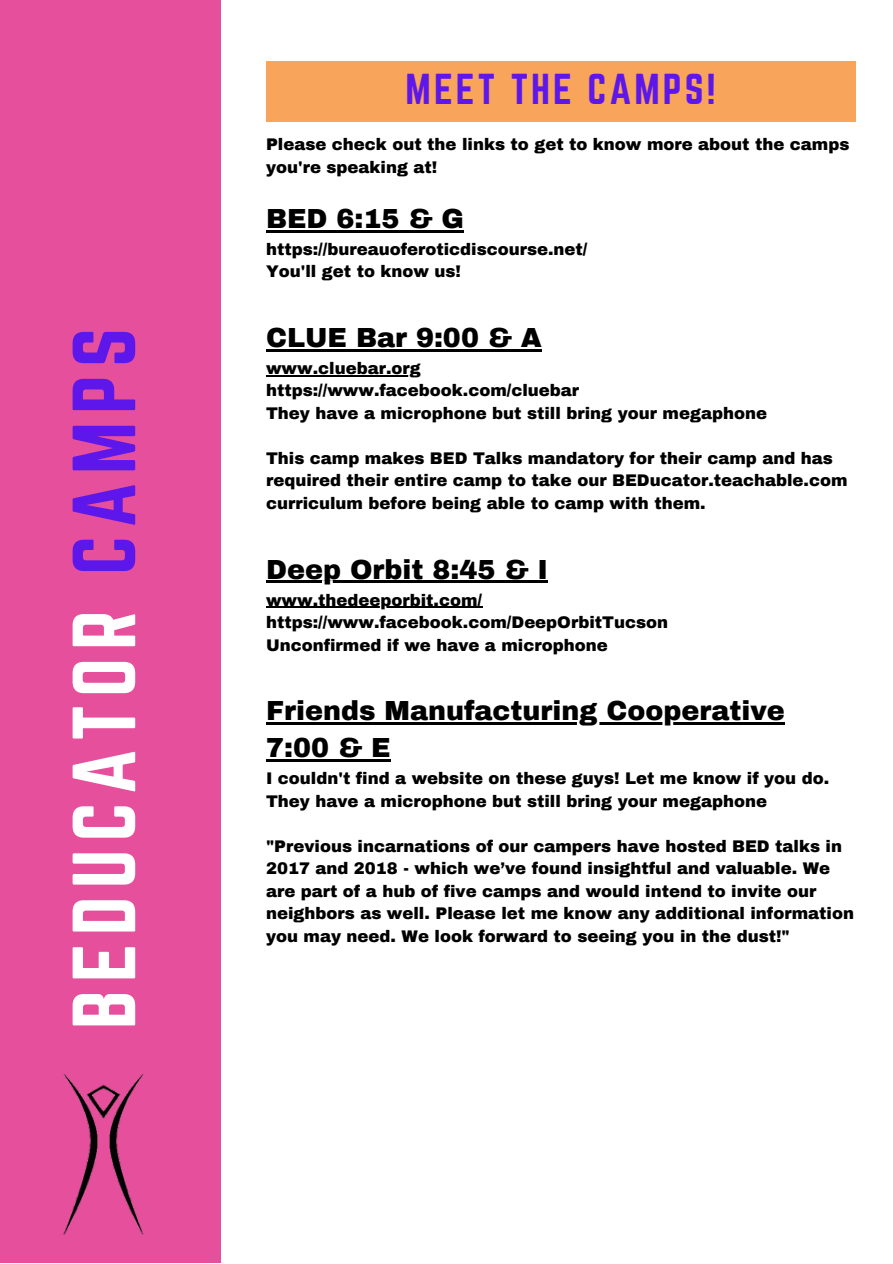
<style>
.page{position:relative;width:893px;height:1264px;background:#fff}
.page>*{position:absolute;margin:0;border:0;box-sizing:border-box;transform-origin:0 0}
.t1{font:78.15px "Norwester";letter-spacing:.1em;color:#fff}
.t2{font:37.8px "Norwester";letter-spacing:.08em;color:#5e17eb}
.t3{font:900 27px/37px "Archivo";color:#000}
.t4{font:900 16.5px/22.5px "Archivo";color:#000}
.s1{color:#5e17eb}
</style>
<div class="page">
<div style="left:0;top:0;width:220px;height:1262px;background:#e64f9c"></div>
<div style="left:266px;top:61px;width:589px;height:61px;background:#f8a45b"></div>
<img style="left:63px;top:1074px;width:81px;height:161px">
<hr style="left:266px;top:230px;width:198px;height:2px;background:#000">
<hr style="left:266px;top:349px;width:276px;height:2px;background:#000">
<hr style="left:266px;top:375px;width:155px;height:1px;background:#000">
<hr style="left:266px;top:580px;width:282px;height:3px;background:#000">
<hr style="left:266px;top:606px;width:216px;height:1px;background:#000">
<hr style="left:266px;top:722px;width:518px;height:2px;background:#000">
<hr style="left:266px;top:759px;width:124px;height:2px;background:#000">
<h1 class="t1" style="left:57px;top:1029px;width:703px;rotate:-90deg">BEDUCATOR <span class="s1">CAMPS</span></h1>
<h2 class="t2" style="left:405px;top:66px;width:311px">MEET THE CAMPS!</h2>
<p class="t4" style="left:266px;top:133px;width:585px">Please check out the links to get to know more about the camps you're speaking at!</p>
<h3 class="t3" style="left:266px;top:200px;width:199px">BED 6:15 &amp; G</h3>
<p class="t4" style="left:266px;top:238px;width:323px">https://bureauoferoticdiscourse.net/<br>You'll get to know us!</p>
<h3 class="t3" style="left:266px;top:319px;width:277px">CLUE Bar 9:00 &amp; A</h3>
<p class="t4" style="left:266px;top:357px;width:502px">www.cluebar.org<br>https://www.facebook.com/cluebar<br>They have a microphone but still bring your megaphone</p>
<p class="t4" style="left:266px;top:447px;width:583px">This camp makes BED Talks mandatory for their camp and has required their entire camp to take our BEDucator.teachable.com curriculum before being able to camp with them.</p>
<h3 class="t3" style="left:266px;top:551px;width:283px">Deep Orbit 8:45 &amp; I</h3>
<p class="t4" style="left:266px;top:588px;width:403px">www.thedeeporbit.com/ https://www.facebook.com/DeepOrbitTucson<br>Unconfirmed if we have a microphone</p>
<h3 class="t3" style="left:266px;top:692px;width:520px">Friends Manufacturing Cooperative<br>7:00 &amp; E</h3>
<p class="t4" style="left:266px;top:767px;width:564px">I couldn't find a website on these guys! Let me know if you do.<br>They have a microphone but still bring your megaphone</p>
<p class="t4" style="left:266px;top:835px;width:589px">"Previous incarnations of our campers have hosted BED talks in 2017 and 2018 - which we’ve found insightful and valuable. We are part of a hub of five camps and would intend to invite our neighbors as well. Please let me know any additional information you may need. We look forward to seeing you in the dust!"</p>
</div>
